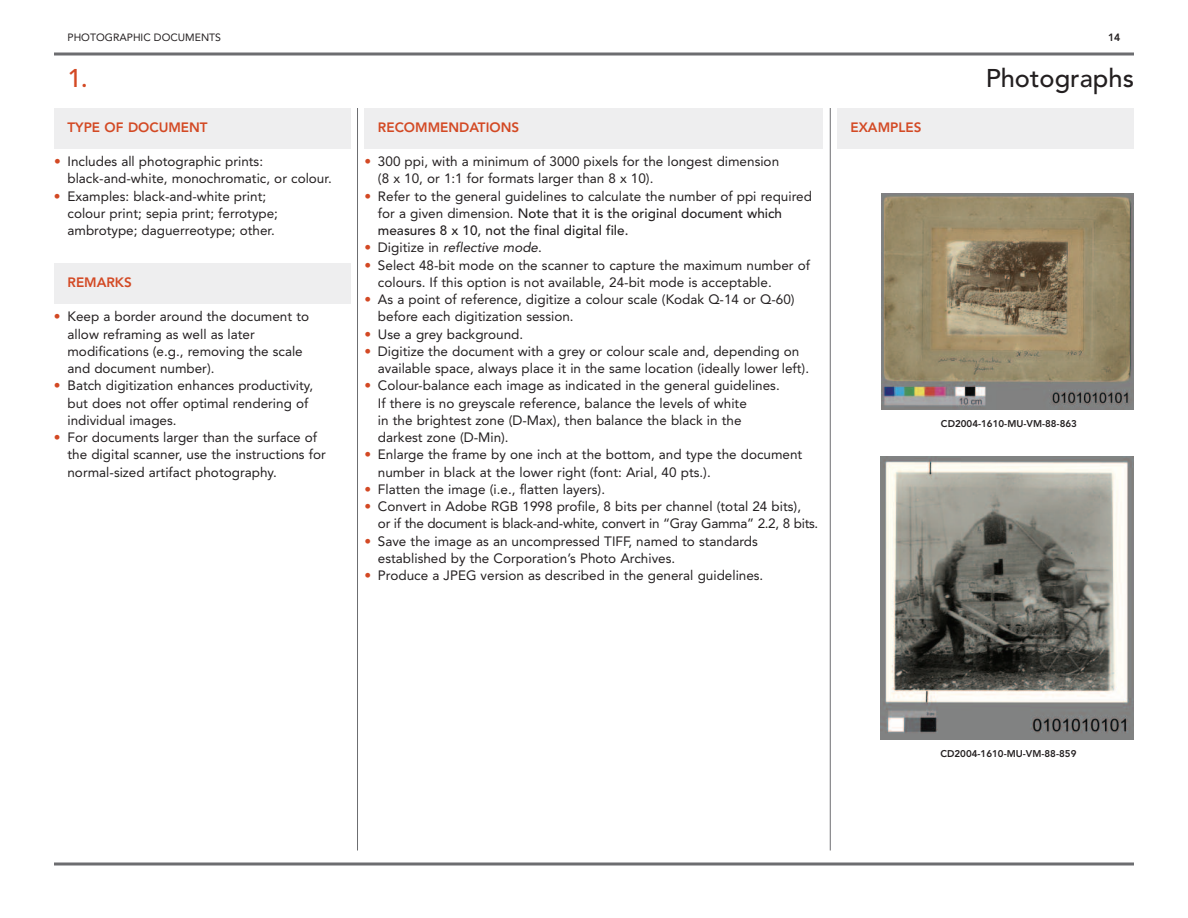
<style>
.page{position:relative;width:1188px;height:918px;background:#fff}
.page>*{position:absolute;margin:0;border:0;box-sizing:border-box;transform-origin:0 0}
.t1{font:500 25.5px "Avenir";color:#231f20}
.t2{font:500 25.5px "Avenir";color:#d34924}
.t3{font:13.5px/17.2px "Avenir";color:#231f20}
.t4{font:800 13.5px "Avenir";color:#d34924}
.t5{font:italic 13.5px "Avenir";color:#231f20}
.t6{font:10.5px "Avenir";color:#231f20}
.t7{font:800 10.5px "Avenir";color:#231f20}
.t8{font:800 9.75px "Avenir";color:#231f20}
.s1{color:#d34924}
.s2{font-weight:500}
.s3{font-style:normal;color:#d34924}
.s4{font-style:normal}
</style>
<div class="page">
<div style="left:837px;top:108px;width:297px;height:40px;background:#eeeeef"></div>
<svg style="left:54px;top:52px;width:1080px;height:4px;background:#909193"></svg>
<svg style="left:54px;top:862px;width:1080px;height:4px;background:#909193"></svg>
<div style="left:54px;top:108px;width:297px;height:40px;background:#eeeeef"></div>
<div style="left:364px;top:108px;width:460px;height:40px;background:#eeeeef"></div>
<div style="left:54px;top:263px;width:297px;height:41px;background:#eeeeef"></div>
<hr style="left:357px;top:108px;width:1px;height:742px;background:#6c6d70">
<hr style="left:830px;top:108px;width:1px;height:742px;background:#6c6d70">
<img style="left:882px;top:194px;width:251px;height:215px">
<img style="left:881px;top:456px;width:253px;height:284px">
<p class="t6" style="left:67px;top:33px;width:155px">PHOTOGRAPHIC DOCUMENTS</p>
<p class="t7" style="left:1108px;top:33px;width:14px">14</p>
<h1 class="t1" style="left:986px;top:67px;width:150px">Photographs</h1>
<p class="t4" style="left:68px;top:121px;width:142px">TYPE OF DOCUMENT</p>
<p class="t3" style="left:67px;top:154px;width:266px;text-indent:-13px"><span class="s1">•</span> Includes all photographic prints: black-and-white, monochromatic, or colour.</p>
<p class="t3" style="left:67px;top:189px;width:212px;text-indent:-13px"><span class="s1">•</span> Examples: black-and-white print; colour print; sepia print; ferrotype; ambrotype; daguerreotype; other.</p>
<p class="t4" style="left:67px;top:277px;width:66px">REMARKS</p>
<p class="t3" style="left:67px;top:309px;width:243px;text-indent:-13px"><span class="s1">•</span> Keep a border around the document to allow reframing as well as later modifications (e.g., removing the scale and document number).</p>
<p class="t3" style="left:67px;top:378px;width:247px;text-indent:-13px"><span class="s1">•</span> Batch digitization enhances productivity, but does not offer optimal rendering of individual images.</p>
<p class="t3" style="left:67px;top:430px;width:260px;text-indent:-13px"><span class="s1">•</span> For documents larger than the surface of the digital scanner, use the instructions for normal-sized artifact photography.</p>
<h1 class="t2" style="left:68px;top:67px;width:22px">1.</h1>
<p class="t4" style="left:378px;top:121px;width:143px">RECOMMENDATIONS</p>
<p class="t3" style="left:378px;top:154px;width:403px;text-indent:-13px"><span class="s1">•</span> 300 ppi, with a minimum of 3000 pixels for the longest dimension (8 x 10, or 1:1 for formats larger than 8 x 10).</p>
<p class="t3" style="left:378px;top:189px;width:435px;text-indent:-13px"><span class="s1">•</span> Refer to the general guidelines to calculate the number of ppi required for a given dimension. <span class="s2">Note that it is the original document which measures 8 x 10, not the final digital file.</span></p>
<p class="t5" style="left:364px;top:242px;width:179px"><span class="s3">•</span> <span class="s4">Digitize in</span> reflective mode<span class="s4">.</span></p>
<p class="t3" style="left:378px;top:258px;width:434px;text-indent:-13px"><span class="s1">•</span> Select 48-bit mode on the scanner to capture the maximum number of colours. If this option is not available, 24-bit mode is acceptable.</p>
<p class="t3" style="left:378px;top:292px;width:418px;text-indent:-13px"><span class="s1">•</span> As a point of reference, digitize a colour scale (Kodak Q-14 or Q-60) before each digitization session.</p>
<p class="t3" style="left:364px;top:327px;width:160px"><span class="s1">•</span> Use a grey background.</p>
<p class="t3" style="left:378px;top:344px;width:433px;text-indent:-13px"><span class="s1">•</span> Digitize the document with a grey or colour scale and, depending on available space, always place it in the same location (ideally lower left).</p>
<p class="t3" style="left:378px;top:378px;width:403px;text-indent:-13px"><span class="s1">•</span> Colour-balance each image as indicated in the general guidelines.<br>If there is no greyscale reference, balance the levels of white<br>in the brightest zone (D-Max), then balance the black in the darkest zone (D-Min).</p>
<p class="t3" style="left:378px;top:447px;width:426px;text-indent:-13px"><span class="s1">•</span> Enlarge the frame by one inch at the bottom, and type the document number in black at the lower right (font: Arial, 40 pts.).</p>
<p class="t3" style="left:364px;top:482px;width:242px"><span class="s1">•</span> Flatten the image (i.e., flatten layers).</p>
<p class="t3" style="left:378px;top:499px;width:442px;text-indent:-13px"><span class="s1">•</span> Convert in Adobe RGB 1998 profile, 8 bits per channel (total 24 bits),<br>or if the document is black-and-white, convert in “Gray Gamma” 2.2, 8 bits.</p>
<p class="t3" style="left:378px;top:534px;width:381px;text-indent:-13px"><span class="s1">•</span> Save the image as an uncompressed TIFF, named to standards established by the Corporation’s Photo Archives.</p>
<p class="t3" style="left:364px;top:568px;width:400px"><span class="s1">•</span> Produce a JPEG version as described in the general guidelines.</p>
<p class="t4" style="left:850px;top:121px;width:72px">EXAMPLES</p>
<p class="t8" style="left:941px;top:420px;width:138px">CD2004-1610-MU-VM-88-863</p>
<p class="t8" style="left:940px;top:750px;width:138px">CD2004-1610-MU-VM-88-859</p>
</div>
